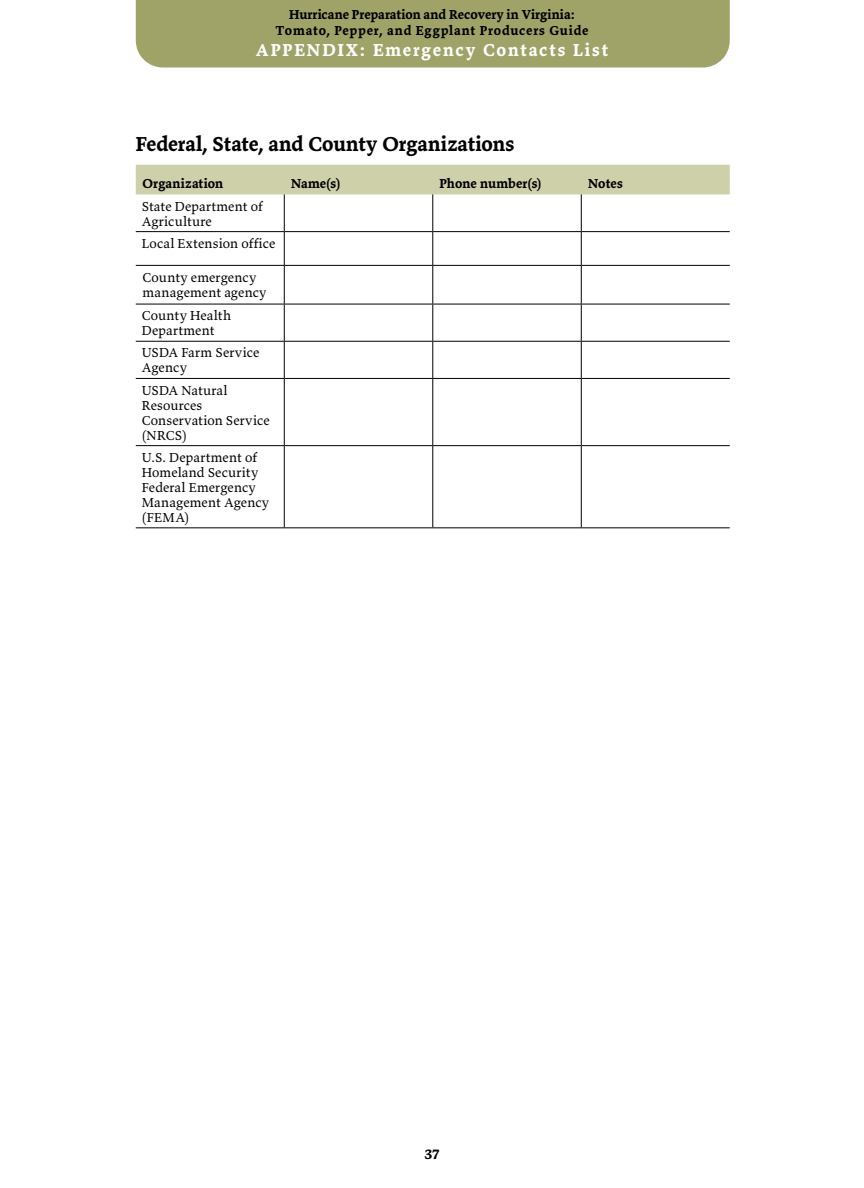
<style>
.page{position:relative;width:864px;height:1188px;background:#fff}
.page>*{position:absolute;margin:0;border:0;box-sizing:border-box;transform-origin:0 0}
.t1{font:700 21px "Valkyrie T3";color:#000}
.t2{font:700 18px "Valkyrie T3";letter-spacing:.1em;color:#fff}
.t3{font:700 15px "Valkyrie T3";color:#000}
.t4{font:13.5px/15px "Valkyrie T3";letter-spacing:.01em;color:#000}
.t5{font:700 13.5px/16.5px "Valkyrie T3";letter-spacing:.01em;color:#000;text-align:center}
</style>
<div class="page">
<div style="left:136px;top:0;width:594px;height:68px;background:#9fa368"></div>
<div style="left:136px;top:165px;width:594px;height:29px;background:#ced0aa"></div>
<svg style="left:136px;top:266px;width:594px;height:38px"></svg>
<hr style="left:284px;top:194px;width:1px;height:37px;background:#000">
<hr style="left:432px;top:194px;width:1px;height:37px;background:#000">
<hr style="left:581px;top:194px;width:1px;height:37px;background:#000">
<hr style="left:136px;top:231px;width:148px;height:1px;background:#000">
<hr style="left:284px;top:231px;width:149px;height:1px;background:#000">
<hr style="left:284px;top:232px;width:1px;height:33px;background:#000">
<hr style="left:433px;top:231px;width:148px;height:1px;background:#000">
<hr style="left:432px;top:232px;width:1px;height:33px;background:#000">
<hr style="left:581px;top:231px;width:149px;height:1px;background:#000">
<hr style="left:581px;top:232px;width:1px;height:33px;background:#000">
<hr style="left:136px;top:265px;width:148px;height:1px;background:#000">
<hr style="left:284px;top:265px;width:149px;height:1px;background:#000">
<hr style="left:284px;top:266px;width:1px;height:38px;background:#000">
<hr style="left:433px;top:265px;width:148px;height:1px;background:#000">
<hr style="left:432px;top:266px;width:1px;height:38px;background:#000">
<hr style="left:581px;top:265px;width:149px;height:1px;background:#000">
<hr style="left:581px;top:266px;width:1px;height:38px;background:#000">
<hr style="left:136px;top:304px;width:148px;height:1px;background:#000">
<hr style="left:284px;top:304px;width:149px;height:1px;background:#000">
<hr style="left:284px;top:304px;width:1px;height:37px;background:#000">
<hr style="left:433px;top:304px;width:148px;height:1px;background:#000">
<hr style="left:432px;top:304px;width:1px;height:37px;background:#000">
<hr style="left:581px;top:304px;width:149px;height:1px;background:#000">
<hr style="left:581px;top:304px;width:1px;height:37px;background:#000">
<hr style="left:136px;top:341px;width:148px;height:1px;background:#000">
<hr style="left:284px;top:341px;width:149px;height:1px;background:#000">
<hr style="left:284px;top:342px;width:1px;height:36px;background:#000">
<hr style="left:433px;top:341px;width:148px;height:1px;background:#000">
<hr style="left:432px;top:342px;width:1px;height:36px;background:#000">
<hr style="left:581px;top:341px;width:149px;height:1px;background:#000">
<hr style="left:581px;top:342px;width:1px;height:36px;background:#000">
<hr style="left:136px;top:378px;width:148px;height:1px;background:#000">
<hr style="left:284px;top:378px;width:149px;height:1px;background:#000">
<hr style="left:284px;top:379px;width:1px;height:66px;background:#000">
<hr style="left:433px;top:378px;width:148px;height:1px;background:#000">
<hr style="left:432px;top:379px;width:1px;height:66px;background:#000">
<hr style="left:581px;top:378px;width:149px;height:1px;background:#000">
<hr style="left:581px;top:379px;width:1px;height:66px;background:#000">
<hr style="left:136px;top:445px;width:148px;height:1px;background:#000">
<hr style="left:284px;top:445px;width:149px;height:1px;background:#000">
<hr style="left:284px;top:446px;width:1px;height:81px;background:#000">
<hr style="left:433px;top:445px;width:148px;height:1px;background:#000">
<hr style="left:432px;top:446px;width:1px;height:81px;background:#000">
<hr style="left:581px;top:445px;width:149px;height:1px;background:#000">
<hr style="left:581px;top:446px;width:1px;height:81px;background:#000">
<hr style="left:136px;top:527px;width:148px;height:1px;background:#000">
<hr style="left:284px;top:527px;width:149px;height:1px;background:#000">
<hr style="left:433px;top:527px;width:148px;height:1px;background:#000">
<hr style="left:581px;top:527px;width:149px;height:1px;background:#000">
<p class="t5" style="left:276px;top:6px;width:314px">Hurricane Preparation and Recovery in Virginia:<br>Tomato, Pepper, and Eggplant Producers Guide</p>
<h2 class="t2" style="left:256px;top:39px;width:354px">APPENDIX: Emergency Contacts List</h2>
<h1 class="t1" style="left:136px;top:131px;width:380px">Federal, State, and County Organizations</h1>
<p class="t5" style="left:143px;top:175px;width:82px">Organization</p>
<p class="t5" style="left:291px;top:175px;width:51px">Name(s)</p>
<p class="t5" style="left:440px;top:175px;width:104px">Phone number(s)</p>
<p class="t5" style="left:588px;top:175px;width:36px">Notes</p>
<p class="t4" style="left:142px;top:198px;width:123px">State Department of<br>Agriculture</p>
<p class="t4" style="left:142px;top:235px;width:135px">Local Extension office</p>
<p class="t4" style="left:143px;top:270px;width:125px">County emergency management agency</p>
<p class="t4" style="left:142px;top:308px;width:91px">County Health<br>Department</p>
<p class="t4" style="left:142px;top:345px;width:119px">USDA Farm Service<br>Agency</p>
<p class="t4" style="left:142px;top:382px;width:130px">USDA Natural<br>Resources<br>Conservation Service (NRCS)</p>
<p class="t4" style="left:142px;top:449px;width:129px">U.S. Department of<br>Homeland Security<br>Federal Emergency<br>Management Agency (FEMA)</p>
<p class="t3" style="left:424px;top:1144px;width:17px">37</p>
</div>
